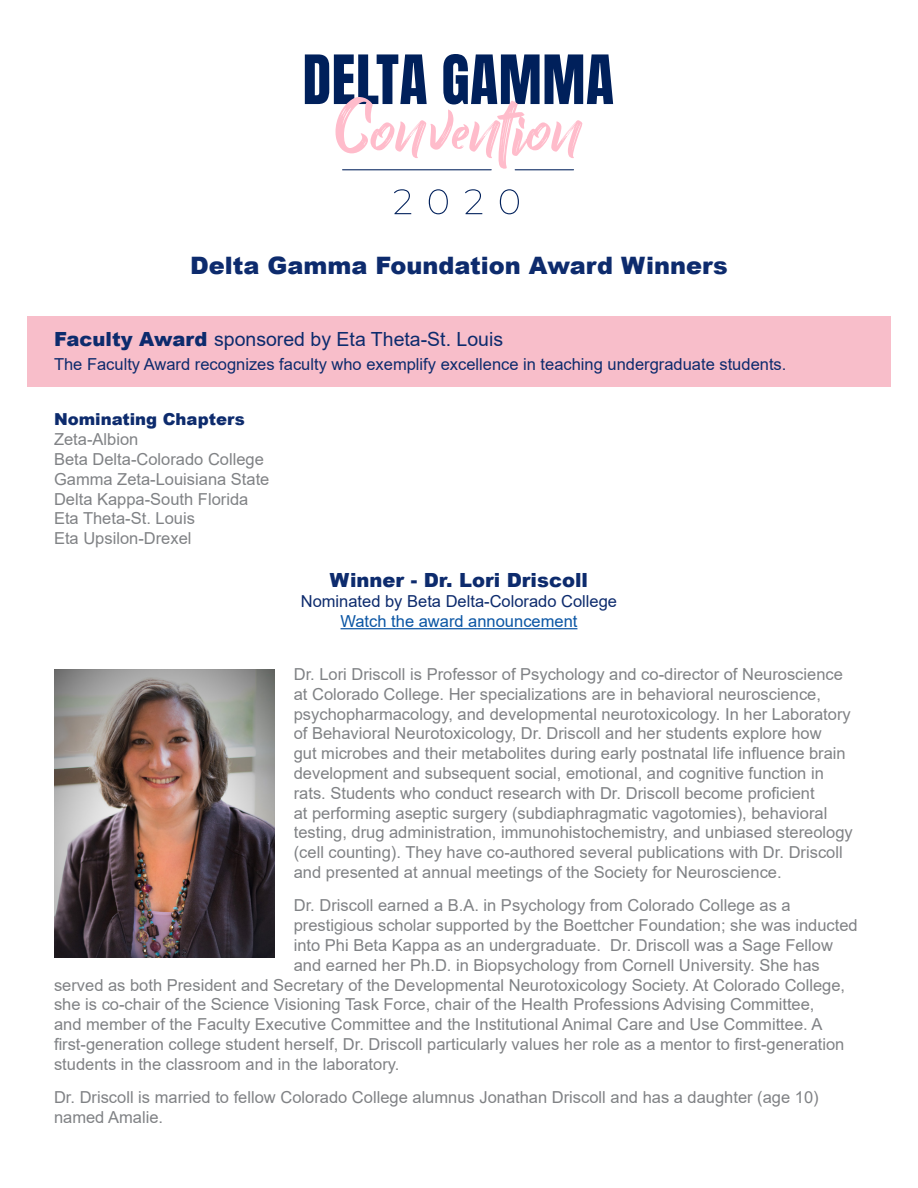
<style>
.page{position:relative;width:918px;height:1188px;background:#fff}
.page>*{position:absolute;margin:0;border:0;box-sizing:border-box;transform-origin:0 0}
.t1{font:900 24px "Arial";color:#0d2b6d}
.t2{font:19.5px "Arial";color:#0d2b6d}
.t3{font:900 19.5px "Arial";color:#0d2b6d}
.t4{font:16.5px/19.8px "Arial";color:#808285}
.t5{font:16.5px "Arial";color:#0d2b6d}
.t6{font:16.5px "Arial";color:#0a55a4}
.t7{font:900 16.5px "Arial";color:#0d2b6d}
.s1{font-weight:900}
</style>
<div class="page">
<hr style="left:341px;top:628px;width:236px;height:1px;background:#0a55a4">
<svg style="left:305px;top:54px;width:308px;height:115px"></svg>
<hr style="left:343px;top:169px;width:148px;height:1px;background:#00205b">
<hr style="left:515px;top:169px;width:59px;height:1px;background:#00205b">
<svg style="left:394px;top:189px;width:125px;height:25px"></svg>
<div style="left:27px;top:316px;width:864px;height:71px;background:#f8beca"></div>
<img style="left:54px;top:670px;width:221px;height:287px">
<p class="t1" style="left:190px;top:248px;width:539px">Delta Gamma Foundation Award Winners</p>
<p class="t2" style="left:54px;top:326px;width:451px"><span class="s1">Faculty Award</span> sponsored by Eta Theta-St. Louis</p>
<p class="t5" style="left:54px;top:353px;width:734px">The Faculty Award recognizes faculty who exemplify excellence in teaching undergraduate students.</p>
<p class="t7" style="left:54px;top:408px;width:192px">Nominating Chapters</p>
<p class="t4" style="left:54px;top:429px;width:86px">Zeta-Albion</p>
<p class="t4" style="left:54px;top:449px;width:211px">Beta Delta-Colorado College</p>
<p class="t4" style="left:54px;top:469px;width:217px">Gamma Zeta-Louisiana State</p>
<p class="t4" style="left:54px;top:489px;width:196px">Delta Kappa-South Florida</p>
<p class="t4" style="left:54px;top:509px;width:142px">Eta Theta-St. Louis</p>
<p class="t4" style="left:54px;top:528px;width:139px">Eta Upsilon-Drexel</p>
<p class="t3" style="left:330px;top:566px;width:260px">Winner - Dr. Lori Driscoll</p>
<p class="t5" style="left:301px;top:590px;width:318px">Nominated by Beta Delta-Colorado College</p>
<p class="t6" style="left:341px;top:610px;width:238px">Watch the award announcement</p>
<p class="t4" style="left:294px;top:664px;width:561px">Dr. Lori Driscoll is Professor of Psychology and co-director of Neuroscience at Colorado College. Her specializations are in behavioral neuroscience, psychopharmacology, and developmental neurotoxicology. In her Laboratory of Behavioral Neurotoxicology, Dr. Driscoll and her students explore how<br>gut microbes and their metabolites during early postnatal life influence brain development and subsequent social, emotional, and cognitive function in rats. Students who conduct research with Dr. Driscoll become proficient<br>at performing aseptic surgery (subdiaphragmatic vagotomies), behavioral testing, drug administration, immunohistochemistry, and unbiased stereology (cell counting). They have co-authored several publications with Dr. Driscoll and presented at annual meetings of the Society for Neuroscience.</p>
<p class="t4" style="left:294px;top:896px;width:499px">Dr. Driscoll earned a B.A. in Psychology from Colorado College as a</p>
<p class="t4" style="left:294px;top:915px;width:566px">prestigious scholar supported by the Boettcher Foundation; she was inducted</p>
<p class="t4" style="left:294px;top:935px;width:541px">into Phi Beta Kappa as an undergraduate. Dr. Driscoll was a Sage Fellow</p>
<p class="t4" style="left:294px;top:955px;width:528px">and earned her Ph.D. in Biopsychology from Cornell University. She has</p>
<p class="t4" style="left:54px;top:975px;width:793px">served as both President and Secretary of the Developmental Neurotoxicology Society. At Colorado College,</p>
<p class="t4" style="left:54px;top:995px;width:762px">she is co-chair of the Science Visioning Task Force, chair of the Health Professions Advising Committee,</p>
<p class="t4" style="left:54px;top:1014px;width:770px">and member of the Faculty Executive Committee and the Institutional Animal Care and Use Committee. A</p>
<p class="t4" style="left:54px;top:1034px;width:792px">first-generation college student herself, Dr. Driscoll particularly values her role as a mentor to first-generation</p>
<p class="t4" style="left:54px;top:1054px;width:347px">students in the classroom and in the laboratory.</p>
<p class="t4" style="left:54px;top:1087px;width:766px">Dr. Driscoll is married to fellow Colorado College alumnus Jonathan Driscoll and has a daughter (age 10) named Amalie.</p>
</div>
